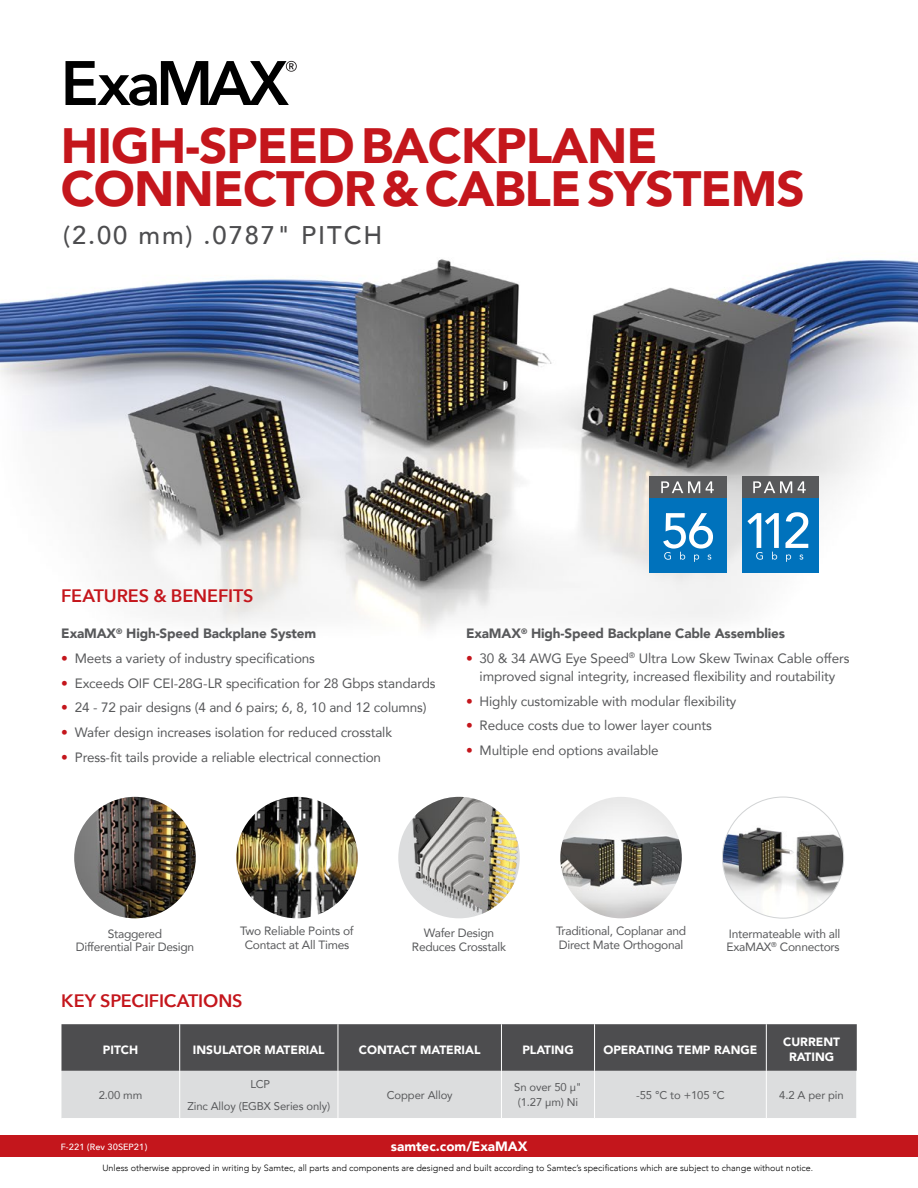
<style>
.page{position:relative;width:918px;height:1188px;background:#fff}
.page>*{position:absolute;margin:0;border:0;box-sizing:border-box;transform-origin:0 0}
.t1{font:900 49.5px/43.5px "Avenir";letter-spacing:-.02em;color:#c4161c}
.t2{font:500 25.5px "Avenir";letter-spacing:.075em;color:#4d4d4f}
.t3{font:600 18px "Avenir Next";letter-spacing:-.005em;color:#c4161c}
.t4{font:13.5px/18px "Avenir";letter-spacing:-.01em;color:#58595b;text-align:center}
.t5{font:900 13.5px "Avenir";letter-spacing:-.01em;color:#58595b}
.t6{font:900 13.5px "Avenir";color:#fff}
.t7{font:12px/13.5px "Avenir";letter-spacing:-.02em;color:#58595b;text-align:center}
.t8{font:900 12px/14.4px "Avenir";color:#fff;text-align:center}
.t9{font:11.25px/21.8px "Avenir";letter-spacing:-.01em;color:#58595b;text-align:center}
.t10{font:300 9px "Avenir";color:#000}
.t11{font:500 9px "Avenir Next";color:#fff}
.s1{font-family:"Avenir Next";color:#c4161c}
</style>
<div class="page">
<img style="left:0;top:259px;width:918px;height:371px">
<img style="left:560px;top:797px;width:122px;height:121px;border-radius:61px">
<svg style="left:61px;top:1024px;width:796px;height:94px;background:#959597"></svg>
<hr style="left:179px;top:1024px;width:1px;height:47px;background:#fff">
<hr style="left:338px;top:1024px;width:1px;height:47px;background:#fff">
<hr style="left:501px;top:1024px;width:1px;height:47px;background:#fff">
<hr style="left:594px;top:1024px;width:1px;height:47px;background:#fff">
<hr style="left:766px;top:1024px;width:1px;height:47px;background:#fff">
<hr style="left:179px;top:1071px;width:1px;height:47px;background:#fff">
<hr style="left:338px;top:1071px;width:1px;height:47px;background:#fff">
<hr style="left:501px;top:1071px;width:1px;height:47px;background:#fff">
<hr style="left:594px;top:1071px;width:1px;height:47px;background:#fff">
<hr style="left:766px;top:1071px;width:1px;height:47px;background:#fff">
<hr style="left:856px;top:1071px;width:1px;height:47px;background:#fff">
<div style="left:0;top:1135px;width:918px;height:22px;background:#c4161c"></div>
<svg style="left:66px;top:61px;width:231px;height:45px"></svg>
<img style="left:74px;top:797px;width:122px;height:121px;border-radius:61px">
<div style="left:650px;top:499px;width:77px;height:74px;background:#0072bc"></div>
<div style="left:650px;top:476px;width:77px;height:21px;background:#58595b"></div>
<svg style="left:663px;top:513px;width:50px;height:49px"></svg>
<svg style="left:661px;top:481px;width:39px;height:12px"></svg>
<svg style="left:706px;top:481px;width:8px;height:12px"></svg>
<img style="left:236px;top:797px;width:122px;height:121px;border-radius:61px">
<img style="left:723px;top:797px;width:121px;height:121px;border-radius:61px">
<img style="left:398px;top:797px;width:122px;height:121px;border-radius:61px">
<div style="left:742px;top:499px;width:77px;height:74px;background:#0072bc"></div>
<div style="left:742px;top:476px;width:77px;height:21px;background:#58595b"></div>
<svg style="left:786px;top:555px;width:5px;height:7px"></svg>
<svg style="left:799px;top:555px;width:4px;height:5px"></svg>
<svg style="left:747px;top:513px;width:32px;height:47px"></svg>
<svg style="left:785px;top:512px;width:23px;height:36px"></svg>
<svg style="left:753px;top:481px;width:39px;height:12px"></svg>
<svg style="left:798px;top:481px;width:8px;height:12px"></svg>
<h1 class="t1" style="left:61px;top:123px;width:746px">HIGH-SPEED BACKPLANE<br>CONNECTOR &amp; CABLE SYSTEMS</h1>
<h2 class="t2" style="left:63px;top:213px;width:321px">(2.00 mm) .0787" PITCH</h2>
<h3 class="t3" style="left:61px;top:581px;width:194px">FEATURES &amp; BENEFITS</h3>
<p class="t5" style="left:61px;top:622px;width:257px">ExaMAX<sup>®</sup> High-Speed Backplane System</p>
<p class="t4" style="left:61px;top:649px;width:255px"><span class="s1">•</span> Meets a variety of industry specifications</p>
<p class="t4" style="left:61px;top:674px;width:376px"><span class="s1">•</span> Exceeds OIF CEI-28G-LR specification for 28 Gbps standards</p>
<p class="t4" style="left:61px;top:698px;width:367px"><span class="s1">•</span> 24 - 72 pair designs (4 and 6 pairs; 6, 8, 10 and 12 columns)</p>
<p class="t4" style="left:61px;top:723px;width:332px"><span class="s1">•</span> Wafer design increases isolation for reduced crosstalk</p>
<p class="t4" style="left:61px;top:748px;width:321px"><span class="s1">•</span> Press-fit tails provide a reliable electrical connection</p>
<p class="t5" style="left:466px;top:622px;width:320px">ExaMAX<sup>®</sup> High-Speed Backplane Cable Assemblies</p>
<p class="t4" style="left:466px;top:649px;width:385px"><span class="s1">•</span> 30 &amp; 34 AWG Eye Speed<sup>®</sup> Ultra Low Skew Twinax Cable offers improved signal integrity, increased flexibility and routability</p>
<p class="t4" style="left:466px;top:692px;width:272px"><span class="s1">•</span> Highly customizable with modular flexibility</p>
<p class="t4" style="left:466px;top:716px;width:247px"><span class="s1">•</span> Reduce costs due to lower layer counts</p>
<p class="t4" style="left:466px;top:741px;width:194px"><span class="s1">•</span> Multiple end options available</p>
<p class="t7" style="left:76px;top:927px;width:120px">Staggered<br>Differential Pair Design</p>
<p class="t7" style="left:240px;top:924px;width:115px">Two Reliable Points of<br>Contact at All Times</p>
<p class="t7" style="left:726px;top:926px;width:116px;text-align:left">Intermateable with all<br>ExaMAX<sup>®</sup> Connectors</p>
<p class="t7" style="left:556px;top:924px;width:132px;text-align:left">Traditional, Coplanar and<br>Direct Mate Orthogonal</p>
<p class="t7" style="left:412px;top:926px;width:96px">Wafer Design<br>Reduces Crosstalk</p>
<h3 class="t3" style="left:61px;top:986px;width:183px">KEY SPECIFICATIONS</h3>
<p class="t8" style="left:103px;top:1042px;width:37px">PITCH</p>
<p class="t8" style="left:193px;top:1042px;width:133px">INSULATOR MATERIAL</p>
<p class="t8" style="left:359px;top:1042px;width:123px">CONTACT MATERIAL</p>
<p class="t8" style="left:522px;top:1042px;width:53px">PLATING</p>
<p class="t8" style="left:603px;top:1042px;width:156px">OPERATING TEMP RANGE</p>
<p class="t8" style="left:783px;top:1035px;width:58px">CURRENT<br>RATING</p>
<p class="t9" style="left:99px;top:1084px;width:45px">2.00 mm</p>
<p class="t9" style="left:187px;top:1073px;width:144px">LCP<br>Zinc Alloy (EGBX Series only)</p>
<p class="t9" style="left:387px;top:1084px;width:67px">Copper Alloy</p>
<p class="t9" style="left:514px;top:1079px;width:69px;line-height:15px">Sn over 50 µ" (1.27 µm) Ni</p>
<p class="t9" style="left:636px;top:1084px;width:90px">-55 °C to +105 °C</p>
<p class="t9" style="left:779px;top:1084px;width:66px">4.2 A per pin</p>
<p class="t11" style="left:61px;top:1139px;width:88px">F-221 (Rev 30SEP21)</p>
<p class="t6" style="left:391px;top:1135px;width:138px">samtec.com/ExaMAX</p>
<p class="t10" style="left:102px;top:1162px;width:712px">Unless otherwise approved in writing by Samtec, all parts and components are designed and built according to Samtec’s specifications which are subject to change without notice.</p>
</div>
